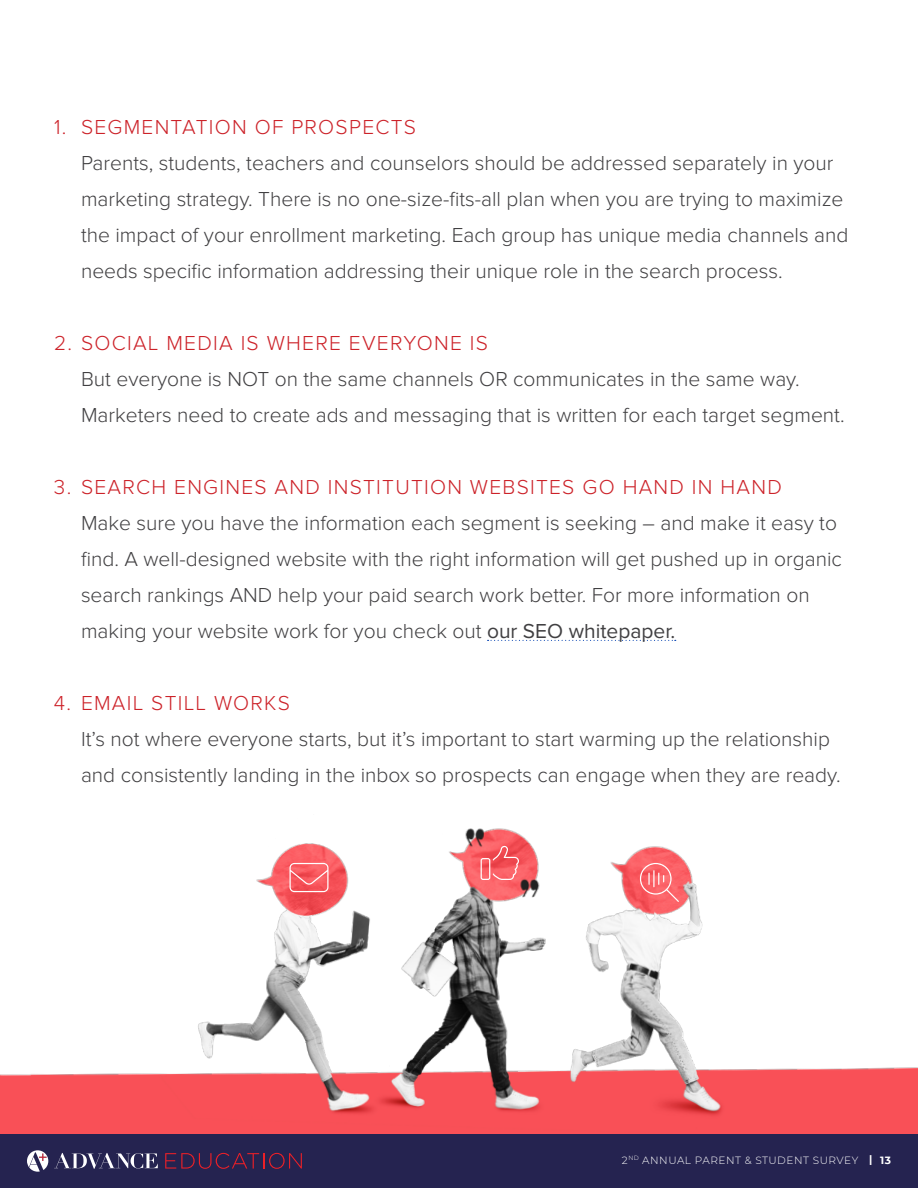
<style>
.page{position:relative;width:918px;height:1188px;background:#fff}
.page>*{position:absolute;margin:0;border:0;box-sizing:border-box;transform-origin:0 0}
.t1{font:300 21px/36px "Proxima Nova";color:#414042}
.t2{font:300 21px "Proxima Nova";letter-spacing:.06em;color:#cc2229}
.t3{font:300 10.5px "Montserrat";letter-spacing:.05em;color:#fff}
.s1{font-weight:400}
.s2{font-weight:700}
</style>
<div class="page">
<div style="left:0;top:1134px;width:918px;height:54px;background:#252350"></div>
<svg style="left:27px;top:1150px;width:21px;height:22px"></svg>
<svg style="left:54px;top:1153px;width:104px;height:16px"></svg>
<svg style="left:165px;top:1153px;width:137px;height:16px"></svg>
<img style="left:0;top:828px;width:918px;height:306px">
<svg style="left:290px;top:863px;width:38px;height:29px"></svg>
<svg style="left:481px;top:845px;width:38px;height:35px"></svg>
<svg style="left:640px;top:863px;width:39px;height:39px;background:#fb7479"></svg>
<svg style="left:488px;top:640px;width:188px;height:1px"></svg>
<p class="t2" style="left:54px;top:115px;width:364px">1. SEGMENTATION OF PROSPECTS</p>
<p class="t1" style="left:81px;top:145px;width:769px">Parents, students, teachers and counselors should be addressed separately in your marketing strategy. There is no one-size-fits-all plan when you are trying to maximize the impact of your enrollment marketing. Each group has unique media channels and needs specific information addressing their unique role in the search process.</p>
<p class="t2" style="left:54px;top:331px;width:436px">2. SOCIAL MEDIA IS WHERE EVERYONE IS</p>
<p class="t1" style="left:81px;top:361px;width:765px">But everyone is NOT on the same channels OR communicates in the same way.<br>Marketers need to create ads and messaging that is written for each target segment.</p>
<p class="t2" style="left:54px;top:475px;width:729px">3. SEARCH ENGINES AND INSTITUTION WEBSITES GO HAND IN HAND</p>
<p class="t1" style="left:81px;top:505px;width:762px">Make sure you have the information each segment is seeking – and make it easy to find. A well-designed website with the right information will get pushed up in organic search rankings AND help your paid search work better. For more information on making your website work for you check out <span class="s1">our SEO whitepaper.</span></p>
<p class="t2" style="left:54px;top:691px;width:237px">4. EMAIL STILL WORKS</p>
<p class="t1" style="left:81px;top:721px;width:761px">It’s not where everyone starts, but it’s important to start warming up the relationship and consistently landing in the inbox so prospects can engage when they are ready.</p>
<p class="t3" style="left:622px;top:1153px;width:271px">2<sup>ND</sup> ANNUAL PARENT &amp; STUDENT SURVEY <span class="s2">| 13</span></p>
</div>
